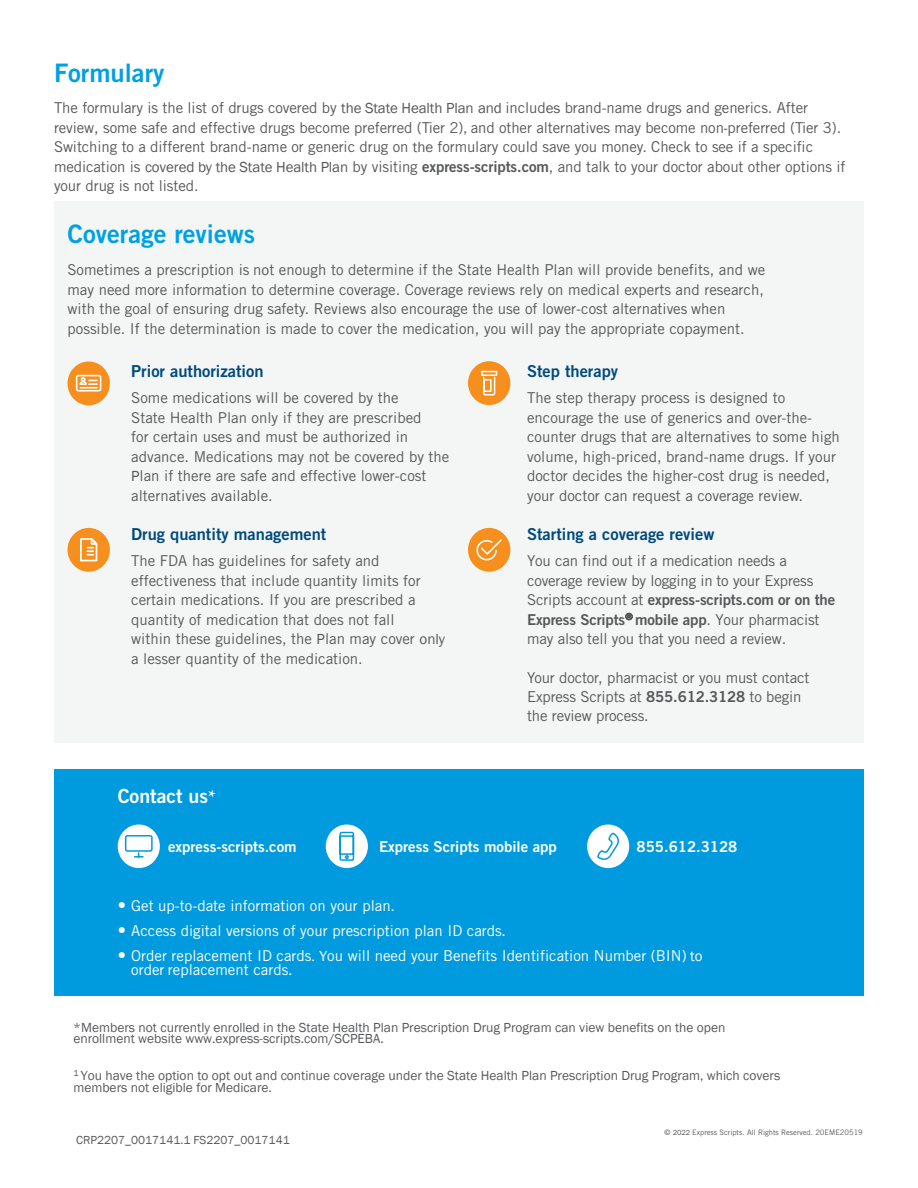
<style>
.page{position:relative;width:918px;height:1188px;background:#fff}
.page>*{position:absolute;margin:0;border:0;box-sizing:border-box;transform-origin:0 0}
.t1{font:25.5px "Trade Gothic Bold Two";color:#00a1e3}
.t2{font:19.5px "Trade Gothic Bold Two";color:#fff}
.t3{font:16.5px "Trade Gothic Bold Two";color:#004a7f}
.t4{font:15px/19.5px "Trade Gothic";color:#57585a}
.t5{font:15px/14.1px "Trade Gothic";color:#fff}
.t6{font:15px "Trade Gothic Bold Two";color:#fff}
.t7{font:13.5px/12px "Franklin Gothic";color:#58595b}
.t8{font:12px "Franklin Gothic";color:#58595b}
.copyright{font:7.5px "Trade Gothic";color:#57585a}
.s1{font-family:"Franklin Gothic"}
.s2{font-family:"Trade Gothic Bold Two"}
.s3{font-family:"Minion Pro";font-weight:700}
.s4{font-size:16.5px}
.s5{font-family:"Minion Pro"}
.s6{font-style:inherit}
</style>
<div class="page">
<div style="left:54px;top:201px;width:810px;height:542px;background:#f3f6f4"></div>
<div style="left:54px;top:770px;width:810px;height:226px;background:#009bde"></div>
<div style="left:326px;top:825px;width:42px;height:43px;background:#fff;border-radius:50%"></div>
<svg style="left:339px;top:831px;width:16px;height:30px"></svg>
<div style="left:118px;top:825px;width:42px;height:43px;background:#fff;border-radius:50%"></div>
<svg style="left:124px;top:835px;width:29px;height:23px"></svg>
<div style="left:587px;top:825px;width:42px;height:43px;background:#fff;border-radius:50%"></div>
<svg style="left:597px;top:832px;width:22px;height:28px"></svg>
<div style="left:468px;top:361px;width:42px;height:44px;background:#f68f1e;border-radius:50%"></div>
<svg style="left:481px;top:370px;width:17px;height:26px"></svg>
<div style="left:67px;top:362px;width:43px;height:43px;background:#f68f1e;border-radius:50%"></div>
<svg style="left:75px;top:374px;width:27px;height:18px"></svg>
<div style="left:67px;top:528px;width:43px;height:44px;background:#f68f1e;border-radius:50%"></div>
<svg style="left:80px;top:538px;width:18px;height:24px"></svg>
<div style="left:468px;top:528px;width:42px;height:44px;background:#f68f1e;border-radius:50%"></div>
<svg style="left:476px;top:539px;width:26px;height:22px"></svg>
<p class="t1" style="left:54px;top:57px;width:112px">Formulary</p>
<p class="t4" style="left:54px;top:98px;width:793px">The formulary is the list of drugs covered by <span class="s1">the State Health Plan and</span> includ<span class="s1">es</span> brand-name drugs and generics. After review, some safe and effective drugs become preferred (Tier 2)<span class="s1">,</span> and other alternatives may become non<span class="s1">-</span>preferred (Tier 3).<br>Switching to a different brand-name or generic drug on <span class="s1">the</span> formulary could save you money. Check to see if a specific medication is <span class="s1">covered by the State Health Plan</span> by visiting <span class="s2">express-scripts.com</span>, and talk to your doctor about other options if your drug is not listed.</p>
<p class="t1" style="left:68px;top:218px;width:189px">Coverage reviews</p>
<p class="t4" style="left:68px;top:260px;width:699px">Sometimes a prescription is n<span class="s1">o</span>t enough to determine if the State Health Plan will provide benefits, and we may need more information to determine coverage. Coverage reviews rely on medical experts and research, with the goal of ensuring drug safety. Reviews also encourage the use of lower-cost alternatives when possible. If the determination is made to cover the medication, you will pay the appropriate copayment.</p>
<p class="t3" style="left:131px;top:361px;width:134px">Prior authorization</p>
<p class="t4" style="left:131px;top:388px;width:320px">Some medications will be covered by the<br>State Health Plan only if they are prescribed<br>for certain uses and must be authorized in advance. Medications may not be covered by the <span class="s1">P</span>lan if there are safe and effective lower-cost alternatives available.</p>
<p class="t3" style="left:131px;top:524px;width:197px">Drug quantity management</p>
<p class="t4" style="left:131px;top:551px;width:315px">The FDA has guidelines for safety and effectiveness that include quantity limits for certain medications. If you are prescribed a quantity of medication that does not fall<br>within these guidelines, the <span class="s1">P</span>lan may cover <span class="s1">only </span>a lesser quantity of the medication.</p>
<p class="t3" style="left:527px;top:361px;width:93px">Step therapy</p>
<p class="t4" style="left:527px;top:388px;width:314px">The step therapy process is designed to encourage the use of generics and over-the&shy;counter drugs that are alternatives to some high volume, high-priced, brand-name drugs. If your doctor decides the higher-cost drug is needed, your doctor can request a coverage review.</p>
<p class="t3" style="left:527px;top:524px;width:189px">Starting a coverage review</p>
<p class="t4" style="left:527px;top:551px;width:310px">You can find out if a medication needs a coverage review by logging in to your Express Scripts account at <span class="s2">express-scripts.com or on the Express Scripts</span><sup>®</sup> <span class="s2">mobile app</span>. Your pharmacist may also tell you that you need a review.</p>
<p class="t4" style="left:527px;top:668px;width:284px;line-height:18.8px">Your doctor, pharmacist or you must contact<br>Express Scripts at <span class="s2">855.612.3128</span> to begin the review process.</p>
<p class="t2" style="left:118px;top:784px;width:100px">Contact us<span class="s3">*</span></p>
<p class="t6" style="left:168px;top:838px;width:130px">express-scripts.com</p>
<p class="t6" style="left:379px;top:838px;width:179px">Express Scripts mobile app</p>
<p class="t6" style="left:637px;top:838px;width:102px">855.612.3128</p>
<p class="t5" style="left:118px;top:898px;width:278px"><span class="s4">•</span> Get up-to-date information on your plan<span class="s1">.</span></p>
<p class="t5" style="left:118px;top:923px;width:390px"><span class="s4">•</span> Access digital versions of your prescription plan ID cards<span class="s1">.</span></p>
<p class="t5" style="left:131px;top:948px;width:573px;text-indent:-13px"><span class="s4">•</span> Order replacement ID cards<span class="s5">.</span> <span class="s1">Y</span>ou will need your Benefits Identification Number (BIN) <span class="s1">to </span>order replacement cards<span class="s1">.</span></p>
<p class="t7" style="left:73px;top:1021px;width:654px">*Members not currently enrolled in the State Health Plan Prescription Drug Program can view benefits on the open</p>
<p class="t7" style="left:73px;top:1033px;width:312px">enrollment website www.express-scripts.com/SCPEBA<span class="s6">.</span></p>
<p class="t7" style="left:73px;top:1070px;width:708px"><sup>1</sup> You have the option to opt out and continue coverage under the State Health Plan Prescription Drug Program, which covers <span class="s6">m</span>embers not eligible for Medicare.</p>
<p class="t8" style="left:76px;top:1132px;width:215px">CRP2207_0017141.1 FS2207_0017141</p>
<p class="copyright" style="left:665px;top:1127px;width:200px">© <span class="s1">2022</span> Express Scripts. All Rights Reserved. 20EME20519</p>
</div>
